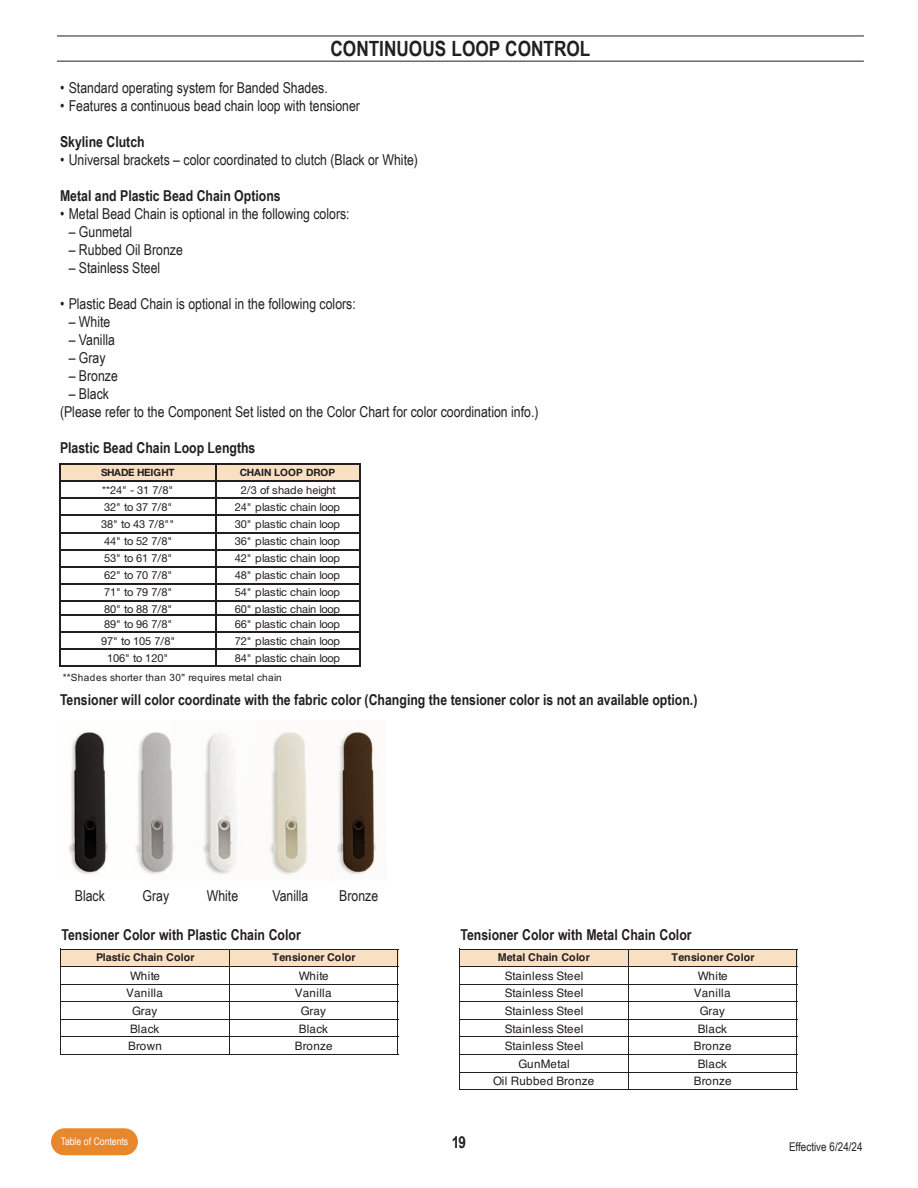
<style>
.page{position:relative;width:918px;height:1188px;background:#fff}
.page>*{position:absolute;margin:0;border:0;box-sizing:border-box;transform-origin:0 0}
.t1{font:700 21px "Arial Narrow";color:#231f20}
.t2{font:700 16.5px "Arial Narrow";color:#231f20}
.t3{font:15px "Arial Narrow";color:#231f20}
.t4{font:700 15px "Arial Narrow";color:#231f20}
.t5{font:12px "Arial Narrow";color:#231f20}
.t6{font:11.7px "Helvetica";letter-spacing:.025em;color:#231f20}
.t7{font:11.1px "Helvetica Neue";letter-spacing:-.01em;color:#231f20}
.t8{font:700 10.65px "Helvetica";letter-spacing:.005em;color:#231f20}
.t9{font:10.5px "Arial Narrow";color:#fff}
.t10{font:10.05px "Arial";color:#231f20}
.t11{font:700 10.05px "Helvetica Neue";letter-spacing:.005em;color:#231f20}
.t12{font:700 10.05px "Helvetica Neue";letter-spacing:-.04em;color:#231f20}
</style>
<div class="page">
<div style="left:51px;top:1128px;width:87px;height:27px;background:#e7872e;border-radius:13px"></div>
<hr style="left:57px;top:36px;width:807px;height:1px;background:#231f20">
<hr style="left:57px;top:61px;width:807px;height:1px;background:#231f20">
<div style="left:61px;top:465px;width:300px;height:17px;background:#fae0c3"></div>
<hr style="left:60px;top:464px;width:1px;height:203px;background:#231f20">
<hr style="left:216px;top:465px;width:1px;height:202px;background:#231f20">
<hr style="left:360px;top:465px;width:1px;height:202px;background:#231f20">
<hr style="left:61px;top:464px;width:300px;height:1px;background:#231f20">
<hr style="left:61px;top:481px;width:300px;height:1px;background:#231f20">
<hr style="left:61px;top:498px;width:300px;height:1px;background:#231f20">
<hr style="left:61px;top:515px;width:300px;height:1px;background:#231f20">
<hr style="left:61px;top:532px;width:300px;height:1px;background:#231f20">
<hr style="left:61px;top:549px;width:300px;height:1px;background:#231f20">
<hr style="left:61px;top:566px;width:300px;height:1px;background:#231f20">
<hr style="left:61px;top:583px;width:300px;height:1px;background:#231f20">
<hr style="left:61px;top:600px;width:300px;height:1px;background:#231f20">
<hr style="left:61px;top:615px;width:300px;height:1px;background:#231f20">
<hr style="left:61px;top:632px;width:300px;height:1px;background:#231f20">
<hr style="left:61px;top:649px;width:300px;height:1px;background:#231f20">
<hr style="left:61px;top:666px;width:300px;height:1px;background:#231f20">
<div style="left:61px;top:950px;width:337px;height:17px;background:#fae0c3"></div>
<hr style="left:60px;top:949px;width:1px;height:106px;background:#231f20">
<hr style="left:229px;top:950px;width:1px;height:105px;background:#231f20">
<hr style="left:397px;top:950px;width:1px;height:105px;background:#231f20">
<hr style="left:61px;top:949px;width:337px;height:1px;background:#231f20">
<hr style="left:61px;top:966px;width:337px;height:1px;background:#231f20">
<hr style="left:61px;top:984px;width:337px;height:1px;background:#231f20">
<hr style="left:61px;top:1001px;width:337px;height:1px;background:#231f20">
<hr style="left:61px;top:1019px;width:337px;height:1px;background:#231f20">
<hr style="left:61px;top:1036px;width:337px;height:1px;background:#231f20">
<hr style="left:61px;top:1054px;width:337px;height:1px;background:#231f20">
<div style="left:460px;top:950px;width:337px;height:17px;background:#fae0c3"></div>
<hr style="left:459px;top:949px;width:1px;height:141px;background:#231f20">
<hr style="left:628px;top:950px;width:1px;height:140px;background:#231f20">
<hr style="left:796px;top:950px;width:1px;height:140px;background:#231f20">
<hr style="left:460px;top:949px;width:337px;height:1px;background:#231f20">
<hr style="left:460px;top:966px;width:337px;height:1px;background:#231f20">
<hr style="left:460px;top:984px;width:337px;height:1px;background:#231f20">
<hr style="left:460px;top:1001px;width:337px;height:1px;background:#231f20">
<hr style="left:460px;top:1019px;width:337px;height:1px;background:#231f20">
<hr style="left:460px;top:1036px;width:337px;height:1px;background:#231f20">
<hr style="left:460px;top:1054px;width:337px;height:1px;background:#231f20">
<hr style="left:460px;top:1072px;width:337px;height:1px;background:#231f20">
<hr style="left:460px;top:1089px;width:337px;height:1px;background:#231f20">
<img style="left:68px;top:731px;width:310px;height:145px">
<p class="t1" style="left:331px;top:37px;width:261px">CONTINUOUS LOOP CONTROL</p>
<p class="t3" style="left:60px;top:79px;width:269px">• Standard operating system for Banded Shades.</p>
<p class="t3" style="left:60px;top:97px;width:302px">• Features a continuous bead chain loop with tensioner</p>
<p class="t4" style="left:60px;top:133px;width:86px">Skyline Clutch</p>
<p class="t3" style="left:60px;top:151px;width:360px">• Universal brackets – color coordinated to clutch (Black or White)</p>
<p class="t4" style="left:60px;top:187px;width:222px">Metal and Plastic Bead Chain Options</p>
<p class="t3" style="left:60px;top:205px;width:291px">• Metal Bead Chain is optional in the following colors:</p>
<p class="t3" style="left:69px;top:223px;width:65px">– Gunmetal</p>
<p class="t3" style="left:69px;top:241px;width:116px">– Rubbed Oil Bronze</p>
<p class="t3" style="left:69px;top:259px;width:93px">– Stainless Steel</p>
<p class="t3" style="left:60px;top:295px;width:297px">• Plastic Bead Chain is optional in the following colors:</p>
<p class="t3" style="left:69px;top:313px;width:43px">– White</p>
<p class="t3" style="left:69px;top:331px;width:48px">– Vanilla</p>
<p class="t3" style="left:69px;top:349px;width:38px">– Gray</p>
<p class="t3" style="left:69px;top:367px;width:51px">– Bronze</p>
<p class="t3" style="left:69px;top:385px;width:42px">– Black</p>
<p class="t3" style="left:60px;top:403px;width:480px">(Please refer to the Component Set listed on the Color Chart for color coordination info.)</p>
<p class="t4" style="left:60px;top:439px;width:197px">Plastic Bead Chain Loop Lengths</p>
<p class="t12" style="left:101px;top:469px;width:75px">SHADE HEIGHT</p>
<p class="t11" style="left:240px;top:469px;width:97px">CHAIN LOOP DROP</p>
<p class="t7" style="left:102px;top:486px;width:73px">**24" - 31 7/8"</p>
<p class="t7" style="left:241px;top:486px;width:97px">2/3 of shade height</p>
<p class="t7" style="left:104px;top:503px;width:70px">32" to 37 7/8"</p>
<p class="t7" style="left:235px;top:503px;width:107px">24" plastic chain loop</p>
<p class="t7" style="left:101px;top:520px;width:75px">38" to 43 7/8""</p>
<p class="t7" style="left:235px;top:520px;width:107px">30" plastic chain loop</p>
<p class="t7" style="left:104px;top:537px;width:70px">44" to 52 7/8"</p>
<p class="t7" style="left:235px;top:537px;width:107px">36" plastic chain loop</p>
<p class="t7" style="left:104px;top:554px;width:70px">53" to 61 7/8"</p>
<p class="t7" style="left:235px;top:554px;width:107px">42" plastic chain loop</p>
<p class="t7" style="left:104px;top:571px;width:70px">62" to 70 7/8"</p>
<p class="t7" style="left:235px;top:571px;width:107px">48" plastic chain loop</p>
<p class="t7" style="left:104px;top:589px;width:70px">71" to 79 7/8"</p>
<p class="t7" style="left:235px;top:589px;width:107px">54" plastic chain loop</p>
<p class="t7" style="left:104px;top:605px;width:70px">80" to 88 7/8"</p>
<p class="t7" style="left:235px;top:605px;width:107px">60" plastic chain loop</p>
<p class="t7" style="left:104px;top:620px;width:70px">89" to 96 7/8"</p>
<p class="t7" style="left:235px;top:620px;width:107px">66" plastic chain loop</p>
<p class="t7" style="left:101px;top:637px;width:76px">97" to 105 7/8"</p>
<p class="t7" style="left:235px;top:637px;width:107px">72" plastic chain loop</p>
<p class="t7" style="left:107px;top:654px;width:63px">106" to 120"</p>
<p class="t7" style="left:235px;top:654px;width:107px">84" plastic chain loop</p>
<p class="t10" style="left:63px;top:672px;width:220px">!!"#$%&amp;'('#)*+&amp;*(+#$,(-./(*&amp;012*&amp;'(3&amp;+$4(5#$2,</p>
<p class="t4" style="left:60px;top:691px;width:639px">Tensioner will color coordinate with the fabric color (Changing the tensioner color is not an available option.)</p>
<p class="t3" style="left:75px;top:887px;width:32px">Black</p>
<p class="t3" style="left:143px;top:887px;width:28px">Gray</p>
<p class="t3" style="left:207px;top:887px;width:33px">White</p>
<p class="t3" style="left:272px;top:887px;width:38px">Vanilla</p>
<p class="t3" style="left:339px;top:887px;width:40px">Bronze</p>
<p class="t4" style="left:62px;top:926px;width:241px">Tensioner Color with Plastic Chain Color</p>
<p class="t4" style="left:460px;top:926px;width:233px">Tensioner Color with Metal Chain Color</p>
<p class="t8" style="left:96px;top:954px;width:100px">Plastic Chain Color</p>
<p class="t8" style="left:273px;top:954px;width:85px">Tensioner Color</p>
<p class="t6" style="left:130px;top:972px;width:31px">White</p>
<p class="t6" style="left:299px;top:972px;width:31px">White</p>
<p class="t6" style="left:126px;top:989px;width:38px">Vanilla</p>
<p class="t6" style="left:295px;top:989px;width:38px">Vanilla</p>
<p class="t6" style="left:132px;top:1007px;width:27px">Gray</p>
<p class="t6" style="left:301px;top:1007px;width:27px">Gray</p>
<p class="t6" style="left:130px;top:1024px;width:31px">Black</p>
<p class="t6" style="left:299px;top:1024px;width:31px">Black</p>
<p class="t6" style="left:128px;top:1042px;width:35px">Brown</p>
<p class="t6" style="left:295px;top:1042px;width:39px">Bronze</p>
<p class="t8" style="left:498px;top:954px;width:93px">Metal Chain Color</p>
<p class="t8" style="left:672px;top:954px;width:85px">Tensioner Color</p>
<p class="t6" style="left:505px;top:972px;width:80px">Stainless Steel</p>
<p class="t6" style="left:698px;top:972px;width:31px">White</p>
<p class="t6" style="left:505px;top:989px;width:80px">Stainless Steel</p>
<p class="t6" style="left:694px;top:989px;width:38px">Vanilla</p>
<p class="t6" style="left:505px;top:1007px;width:80px">Stainless Steel</p>
<p class="t6" style="left:700px;top:1007px;width:27px">Gray</p>
<p class="t6" style="left:505px;top:1024px;width:80px">Stainless Steel</p>
<p class="t6" style="left:698px;top:1024px;width:31px">Black</p>
<p class="t6" style="left:505px;top:1042px;width:80px">Stainless Steel</p>
<p class="t6" style="left:694px;top:1042px;width:39px">Bronze</p>
<p class="t6" style="left:518px;top:1059px;width:53px">GunMetal</p>
<p class="t6" style="left:698px;top:1059px;width:31px">Black</p>
<p class="t6" style="left:493px;top:1077px;width:103px">Oil Rubbed Bronze</p>
<p class="t6" style="left:694px;top:1077px;width:39px">Bronze</p>
<p class="t9" style="left:61px;top:1136px;width:69px">Table of Contents</p>
<p class="t2" style="left:452px;top:1132px;width:16px">19</p>
<p class="t5" style="left:789px;top:1139px;width:75px">Effective 6/24/24</p>
</div>
